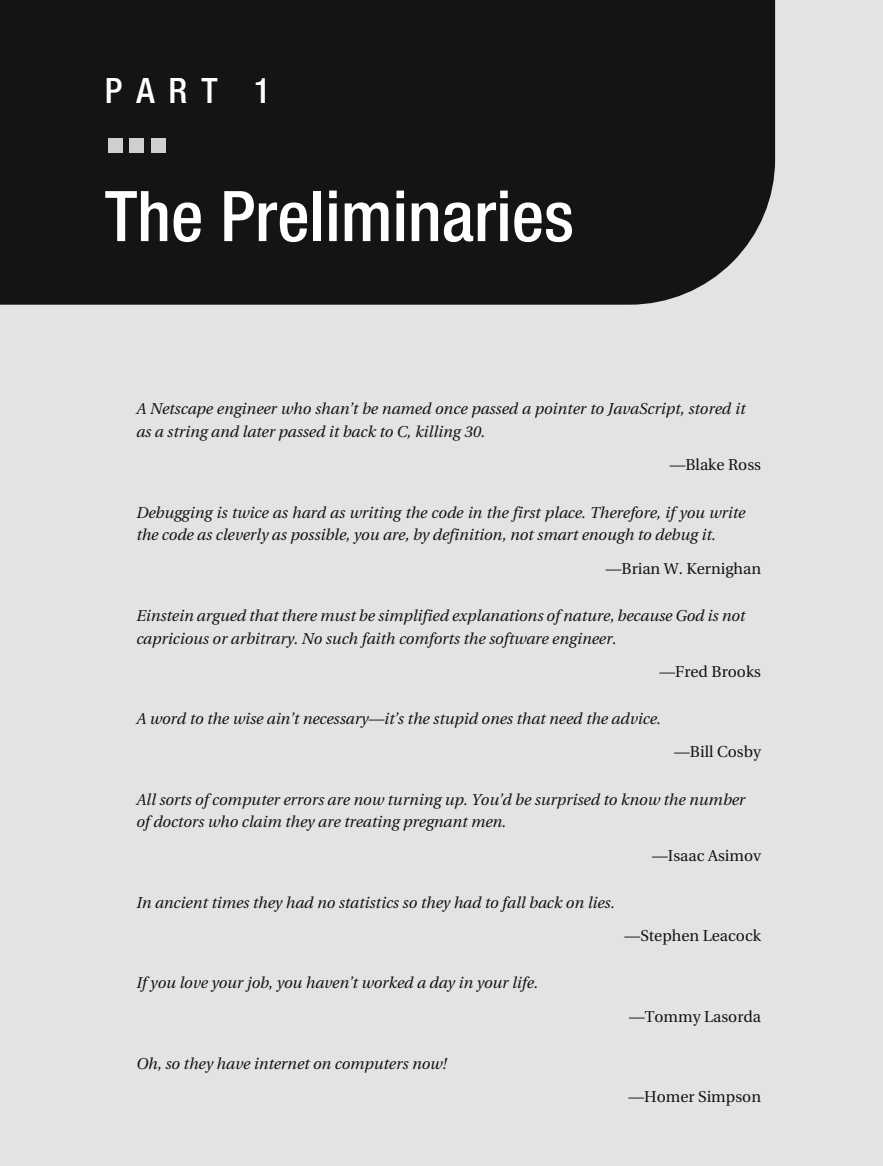
<style>
.page{position:relative;width:883px;height:1166px;background:#e3e3e3}
.page>*{position:absolute;margin:0;border:0;box-sizing:border-box;transform-origin:0 0}
.t1{font:500 condensed 70px "Helvetica Neue";color:#fff}
.t2{font:500 condensed 35px "Helvetica Neue";color:#fff}
.t3{font:italic 15.75px/22.8px "Utopia";color:#131413}
.t4{font:15.75px "Utopia";color:#131413}
</style>
<div class="page">
<div style="left:0;top:0;width:775px;height:305px;background:#131413"></div>
<div style="left:130px;top:138px;width:14px;height:14px;background:#cecfcf"></div>
<div style="left:151px;top:138px;width:14px;height:14px;background:#cecfcf"></div>
<div style="left:108px;top:138px;width:14px;height:14px;background:#cecfcf"></div>
<h2 class="t2" style="left:105px;top:78px;width:167px">PART 1</h2>
<h1 class="t1" style="left:105px;top:191px;width:471px">The Preliminaries</h1>
<p class="t3" style="left:136px;top:399px;width:611px">A Netscape engineer who shan’t be named once passed a pointer to JavaScript, stored it as a string and later passed it back to C, killing 30.</p>
<p class="t4" style="left:670px;top:459px;width:93px">—Blake Ross</p>
<p class="t3" style="left:136px;top:502px;width:611px">Debugging is twice as hard as writing the code in the first place. Therefore, if you write the code as cleverly as possible, you are, by definition, not smart enough to debug it.</p>
<p class="t4" style="left:606px;top:562px;width:157px">—Brian W. Kernighan</p>
<p class="t3" style="left:136px;top:605px;width:610px">Einstein argued that there must be simplified explanations of nature, because God is not capricious or arbitrary. No such faith comforts the software engineer.</p>
<p class="t4" style="left:659px;top:665px;width:103px">—Fred Brooks</p>
<p class="t3" style="left:136px;top:709px;width:526px">A word to the wise ain’t necessary—it’s the stupid ones that need the advice.</p>
<p class="t4" style="left:674px;top:746px;width:88px">—Bill Cosby</p>
<p class="t3" style="left:136px;top:789px;width:610px">All sorts of computer errors are now turning up. You’d be surprised to know the number of doctors who claim they are treating pregnant men.</p>
<p class="t4" style="left:652px;top:849px;width:110px">—Isaac Asimov</p>
<p class="t3" style="left:136px;top:892px;width:480px">In ancient times they had no statistics so they had to fall back on lies.</p>
<p class="t4" style="left:625px;top:929px;width:138px">—Stephen Leacock</p>
<p class="t3" style="left:136px;top:973px;width:403px">If you love your job, you haven’t worked a day in your life.</p>
<p class="t4" style="left:629px;top:1010px;width:134px">—Tommy Lasorda</p>
<p class="t3" style="left:136px;top:1053px;width:312px">Oh, so they have internet on computers now!</p>
<p class="t4" style="left:629px;top:1090px;width:134px">—Homer Simpson</p>
</div>
